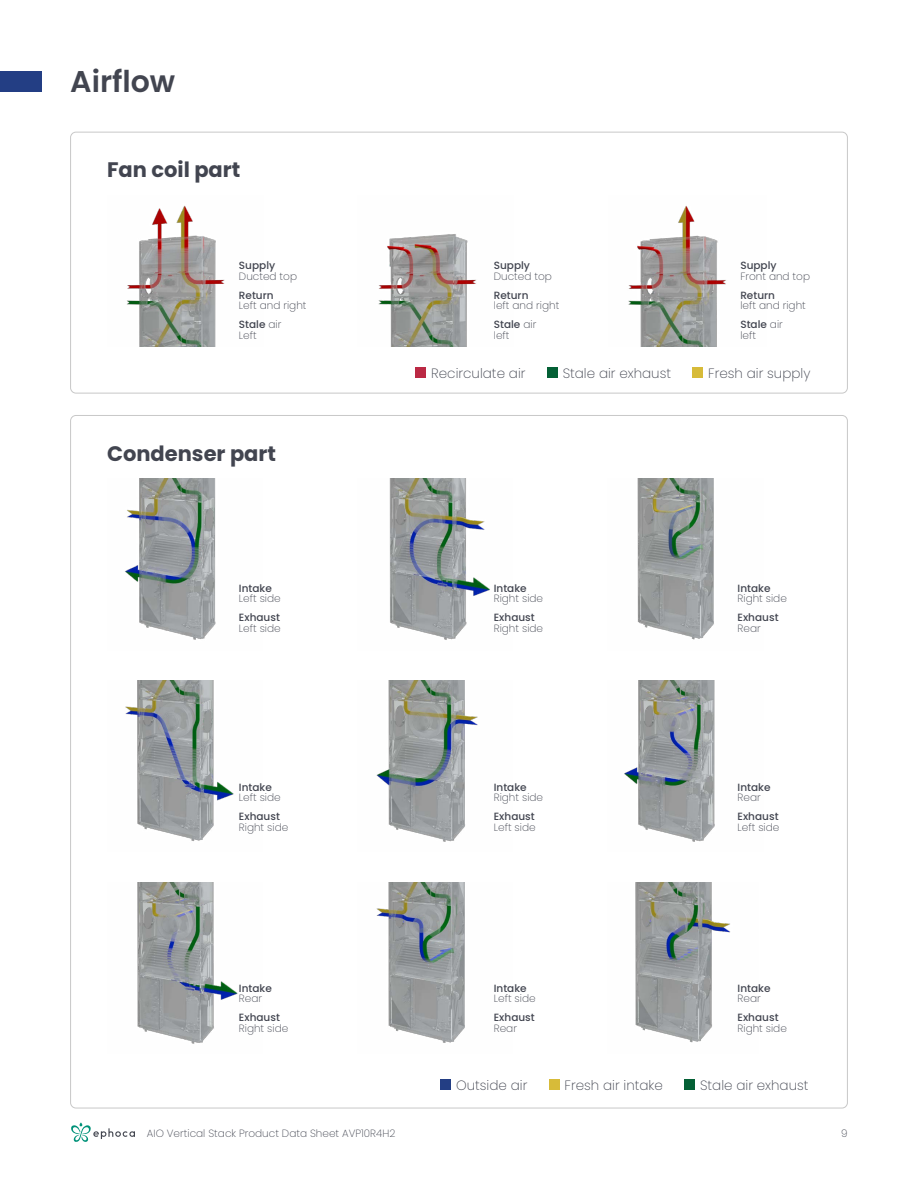
<style>
.page{position:relative;width:918px;height:1188px;background:#fff}
.page>*{position:absolute;margin:0;border:0;box-sizing:border-box;transform-origin:0 0}
.t1{font:600 30px "Poppins";color:#424550}
.t2{font:700 21px "Poppins";color:#424550}
.t3{font:200 13.5px "Poppins";color:#424550}
.t4{font:200 10.5px/19.2px "Poppins";color:#424550}
.t5{font:500 10.5px "Poppins";color:#424550}
.s1{font-weight:500}
</style>
<div class="page">
<div style="left:0;top:71px;width:41px;height:21px;background:#233e84"></div>
<svg style="left:71px;top:1123px;width:64px;height:19px"></svg>
<div style="left:70px;top:132px;width:778px;height:261px;border:1px solid #c8c8c8;border-radius:5px"></div>
<div style="left:416px;top:367px;width:10px;height:11px;background:#bb2944"></div>
<div style="left:547px;top:367px;width:10px;height:11px;background:#046035"></div>
<div style="left:693px;top:367px;width:10px;height:11px;background:#d7bb39"></div>
<div style="left:441px;top:1080px;width:10px;height:10px;background:#233e84"></div>
<div style="left:549px;top:1080px;width:10px;height:10px;background:#d7bb39"></div>
<div style="left:685px;top:1080px;width:10px;height:10px;background:#046035"></div>
<img style="left:125px;top:478px;width:91px;height:162px">
<img style="left:389px;top:478px;width:101px;height:162px">
<img style="left:125px;top:680px;width:109px;height:161px">
<img style="left:376px;top:680px;width:102px;height:162px">
<img style="left:624px;top:680px;width:91px;height:162px">
<img style="left:637px;top:478px;width:77px;height:162px">
<img style="left:376px;top:882px;width:89px;height:161px">
<img style="left:635px;top:882px;width:96px;height:161px">
<img style="left:137px;top:882px;width:101px;height:162px">
<img style="left:127px;top:205px;width:98px;height:141px">
<img style="left:378px;top:234px;width:98px;height:112px">
<img style="left:628px;top:206px;width:98px;height:140px">
<h1 class="t1" style="left:70px;top:64px;width:107px">Airflow</h1>
<h2 class="t2" style="left:107px;top:158px;width:135px">Fan coil part</h2>
<p class="t5" style="left:239px;top:259px;width:38px">Supply</p>
<p class="t4" style="left:239px;top:266px;width:60px">Ducted top</p>
<p class="t5" style="left:239px;top:289px;width:36px">Return</p>
<p class="t4" style="left:239px;top:296px;width:69px">Left and right<br><span class="s1">Stale</span> air</p>
<p class="t4" style="left:239px;top:326px;width:19px">Left</p>
<h2 class="t2" style="left:107px;top:442px;width:171px">Condenser part</h2>
<p class="t5" style="left:239px;top:582px;width:34px">Intake</p>
<p class="t4" style="left:239px;top:589px;width:43px">Left side</p>
<p class="t5" style="left:239px;top:611px;width:43px">Exhaust</p>
<p class="t4" style="left:239px;top:618px;width:43px">Left side</p>
<p class="t5" style="left:239px;top:781px;width:34px">Intake</p>
<p class="t4" style="left:239px;top:788px;width:43px">Left side</p>
<p class="t5" style="left:239px;top:811px;width:43px">Exhaust</p>
<p class="t4" style="left:239px;top:818px;width:51px">Right side</p>
<p class="t5" style="left:494px;top:259px;width:38px">Supply</p>
<p class="t4" style="left:494px;top:266px;width:60px">Ducted top</p>
<p class="t5" style="left:494px;top:289px;width:36px">Return</p>
<p class="t4" style="left:494px;top:296px;width:67px">left and right<br><span class="s1">Stale</span> air</p>
<p class="t4" style="left:494px;top:326px;width:17px">left</p>
<p class="t5" style="left:740px;top:259px;width:38px">Supply</p>
<p class="t4" style="left:740px;top:266px;width:71px">Front and top</p>
<p class="t5" style="left:740px;top:289px;width:36px">Return</p>
<p class="t4" style="left:740px;top:296px;width:67px">left and right<br><span class="s1">Stale</span> air</p>
<p class="t4" style="left:740px;top:326px;width:17px">left</p>
<p class="t3" style="left:431px;top:365px;width:96px">Recirculate air</p>
<p class="t3" style="left:563px;top:365px;width:110px">Stale air exhaust</p>
<p class="t3" style="left:708px;top:365px;width:104px">Fresh air supply</p>
<p class="t5" style="left:494px;top:582px;width:34px">Intake</p>
<p class="t4" style="left:494px;top:589px;width:51px">Right side</p>
<p class="t5" style="left:494px;top:611px;width:43px">Exhaust</p>
<p class="t4" style="left:494px;top:618px;width:51px">Right side</p>
<p class="t5" style="left:494px;top:781px;width:34px">Intake</p>
<p class="t4" style="left:494px;top:788px;width:51px">Right side</p>
<p class="t5" style="left:494px;top:811px;width:43px">Exhaust</p>
<p class="t4" style="left:494px;top:818px;width:43px">Left side</p>
<p class="t5" style="left:738px;top:582px;width:34px">Intake</p>
<p class="t4" style="left:738px;top:589px;width:51px">Right side</p>
<p class="t5" style="left:738px;top:611px;width:43px">Exhaust</p>
<p class="t4" style="left:738px;top:618px;width:25px">Rear</p>
<p class="t5" style="left:738px;top:781px;width:34px">Intake</p>
<p class="t4" style="left:738px;top:788px;width:25px">Rear</p>
<p class="t5" style="left:738px;top:811px;width:43px">Exhaust</p>
<p class="t4" style="left:738px;top:818px;width:43px">Left side</p>
<p class="t5" style="left:239px;top:982px;width:34px">Intake</p>
<p class="t4" style="left:239px;top:989px;width:25px">Rear</p>
<p class="t5" style="left:239px;top:1012px;width:43px">Exhaust</p>
<p class="t4" style="left:239px;top:1019px;width:51px">Right side</p>
<p class="t4" style="left:147px;top:1124px;width:250px">AIO Vertical Stack Product Data Sheet AVP1 0 H4R 2</p>
<p class="t5" style="left:494px;top:982px;width:34px">Intake</p>
<p class="t4" style="left:494px;top:989px;width:43px">Left side</p>
<p class="t5" style="left:494px;top:1012px;width:43px">Exhaust</p>
<p class="t4" style="left:494px;top:1019px;width:25px">Rear</p>
<p class="t3" style="left:456px;top:1077px;width:73px">Outside air</p>
<p class="t3" style="left:565px;top:1077px;width:100px">Fresh air intake</p>
<p class="t5" style="left:738px;top:982px;width:34px">Intake</p>
<p class="t4" style="left:738px;top:989px;width:25px">Rear</p>
<p class="t5" style="left:738px;top:1012px;width:43px">Exhaust</p>
<p class="t4" style="left:738px;top:1019px;width:51px">Right side</p>
<p class="t3" style="left:700px;top:1077px;width:110px">Stale air exhaust</p>
<p class="t4" style="left:841px;top:1124px;width:8px">9</p>
</div>
